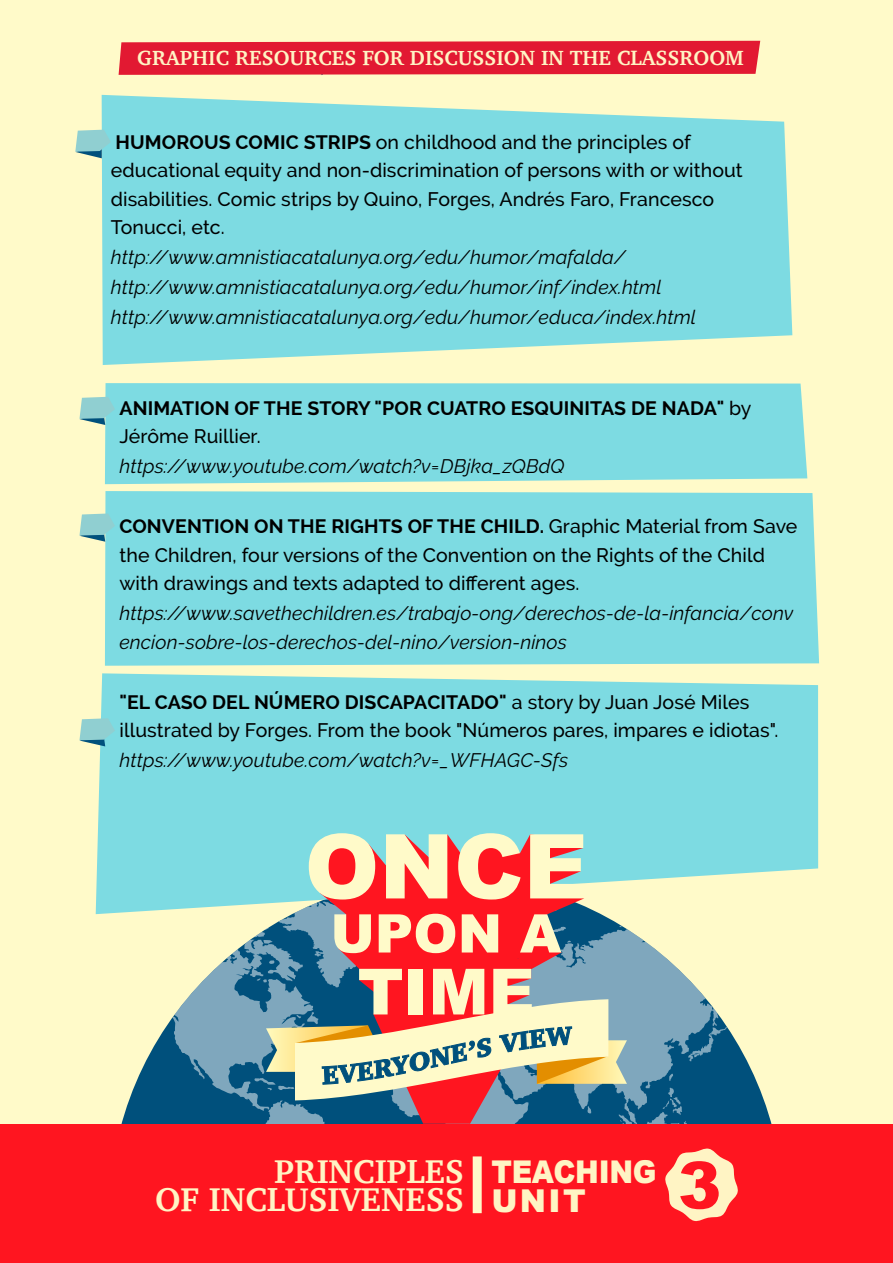
<style>
.page{position:relative;width:893px;height:1263px;background:#fffac9}
.page>*{position:absolute;margin:0;border:0;box-sizing:border-box;transform-origin:0 0}
.t1{font:900 65.1px "Arial";color:#ff1520}
.t2{font:700 33.75px/28.5px "Charter";color:#fff4c4;text-align:center}
.t3{font:900 31.35px "Arial";letter-spacing:-.01em;color:#fff4c4;scale:.91 1}
.t4{font:700 21px "Charter";color:#fff4c4}
.t5{font:500 19.5px/28.5px "Raleway";letter-spacing:.005em;color:#000}
.t6{font:italic 19.5px/30px "Raleway";letter-spacing:.005em;color:#000}
.t7{font:700 19.5px/28.5px "Raleway";letter-spacing:.005em;color:#000}
.s1{font-weight:700}
.s2{font-weight:500}
.s3{font-family:"Arial";font-weight:900;font-size:31.5px}
</style>
<div class="page">
<svg style="left:121px;top:914px;width:651px;height:210px"></svg>
<svg style="left:96px;top:673px;width:722px;height:241px;background:#8adedf"></svg>
<svg style="left:312px;top:833px;width:272px;height:291px;background:#a84559"></svg>
<svg style="left:334px;top:914px;width:37px;height:39px"></svg>
<svg style="left:379px;top:914px;width:76px;height:39px"></svg>
<svg style="left:462px;top:914px;width:36px;height:38px"></svg>
<svg style="left:520px;top:914px;width:41px;height:38px"></svg>
<svg style="left:309px;top:833px;width:66px;height:66px"></svg>
<svg style="left:386px;top:834px;width:61px;height:64px"></svg>
<svg style="left:458px;top:833px;width:63px;height:66px"></svg>
<svg style="left:530px;top:834px;width:54px;height:64px"></svg>
<svg style="left:266px;top:969px;width:361px;height:133px"></svg>
<div style="left:105px;top:383px;width:702px;height:101px;background:#7ddbe2"></div>
<div style="left:105px;top:491px;width:714px;height:175px;background:#7ddbe2"></div>
<svg style="left:102px;top:95px;width:690px;height:270px;background:#8adedf"></svg>
<div style="left:119px;top:41px;width:641px;height:34px;background:#e21932"></div>
<svg style="left:75px;top:130px;width:36px;height:28px"></svg>
<svg style="left:79px;top:718px;width:36px;height:28px"></svg>
<svg style="left:79px;top:513px;width:36px;height:29px"></svg>
<svg style="left:79px;top:397px;width:36px;height:28px"></svg>
<div style="left:0;top:1124px;width:893px;height:139px;background:#ff1520"></div>
<svg style="left:665px;top:1148px;width:73px;height:74px"></svg>
<div style="left:473px;top:1156px;width:9px;height:57px;background:#fffac9"></div>
<p class="t4" style="left:137px;top:40px;width:608px">GRAPHIC RESOURCES FOR DISCUSSION IN THE CLASSROOM</p>
<p class="t5" style="left:111px;top:127px;width:633px"><span class="s1">HUMOROUS COMIC STRIPS</span> on childhood and the principles of educational equity and non-discrimination of persons with or without disabilities. Comic strips by Quino, Forges, Andrés Faro, Francesco Tonucci, etc.</p>
<p class="t6" style="left:111px;top:242px;width:587px">http://www.amnistiacatalunya.org/edu/humor/mafalda/ http://www.amnistiacatalunya.org/edu/humor/inf/index.html http://www.amnistiacatalunya.org/edu/humor/educa/index.html</p>
<p class="t7" style="left:119px;top:394px;width:634px">ANIMATION OF THE STORY "POR CUATRO ESQUINITAS DE NADA" <span class="s2">by<br>Jérôme Ruillier.</span></p>
<p class="t6" style="left:119px;top:451px;width:446px">https://www.youtube.com/watch?v=DBjka_zQBdQ</p>
<p class="t5" style="left:119px;top:512px;width:679px"><span class="s1">CONVENTION ON THE RIGHTS OF THE CHILD.</span> Graphic Material from Save the Children, four versions of the Convention on the Rights of the Child with drawings and texts adapted to different ages.</p>
<p class="t6" style="left:119px;top:599px;width:675px;line-height:28.5px">https://www.savethechildren.es/trabajo-ong/derechos-de-la-infancia/conv encion-sobre-los-derechos-del-nino/version-ninos</p>
<p class="t5" style="left:119px;top:687px;width:660px"><span class="s1">"EL CASO DEL NÚMERO DISCAPACITADO"</span> a story by Juan José Miles illustrated by Forges. From the book "Números pares, impares e idiotas".</p>
<p class="t6" style="left:119px;top:745px;width:450px">https://www.youtube.com/watch?v=_WFHAGC-Sfs</p>
<h2 class="t2" style="left:155px;top:1156px;width:432px">PRINCIPLES<br>OF INCLUSIVENESS <span class="s3">UNIT</span></h2>
<h3 class="t3" style="left:491px;top:1149px;width:183px">TEACHING</h3>
<h1 class="t1" style="left:678px;top:1138px;width:45px">3</h1>
</div>
